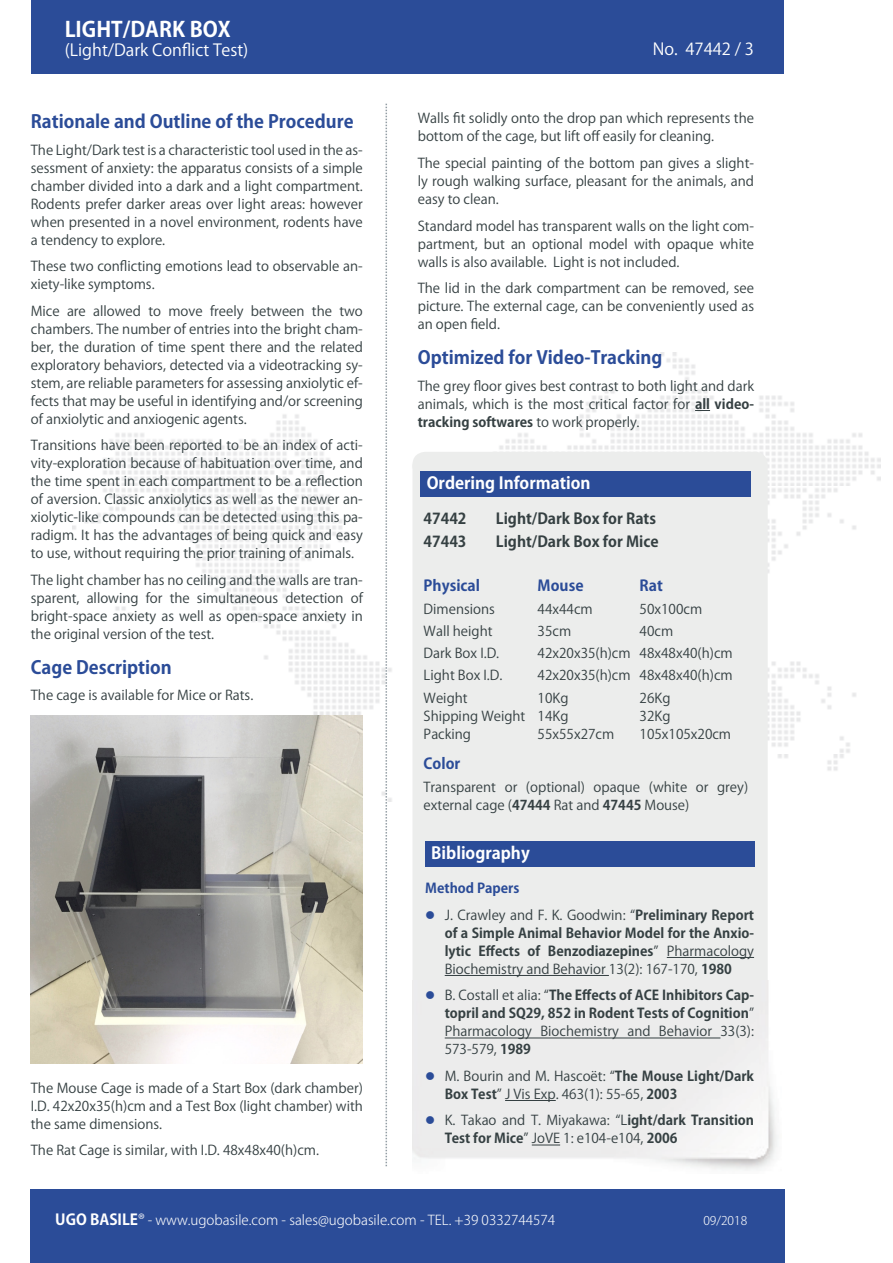
<style>
.page{position:relative;width:893px;height:1263px;background:#fff}
.page>*{position:absolute;margin:0;border:0;box-sizing:border-box;transform-origin:0 0}
.t1{font:700 21px "Koz Go Pro";color:#fff}
.titolo_paragrafetti{font:700 18px "Koz Go Pro";color:#2b4c98}
.t2{font:16.5px "Koz Go Pro";color:#fff}
.t3{font:700 16.5px "Koz Go Pro";color:#fff}
.t4{font:700 15px "Koz Go Pro";color:#354042}
.titolo_paragrafetti-2{font:700 15px "Koz Go Pro";color:#2b4c98}
.titolo_paragrafetti-3{font:13.5px/18px "Koz Go Pro";color:#354042;text-align:justify}
.t5{font:700 13.5px/18px "Koz Go Pro";color:#354042;text-align:justify}
.t6{font:300 13.5px "Koz Go Pro";color:#fff}
.t7{font:700 13.5px "Koz Go Pro";color:#2b4c98}
.t8{font:300 12px "Koz Go Pro";color:#fff}
.s1{font-weight:700}
.s2{color:#2b4c98}
.s3{font-weight:400}
.s4{font-weight:700;font-size:15px}
.s5{font-size:15px}
</style>
<div class="page">
<img style="left:72px;top:352px;width:808px;height:450px">
<div style="left:31px;top:0;width:753px;height:74px;background:#2b4c98"></div>
<div style="left:31px;top:1189px;width:754px;height:74px;background:#2b4c98"></div>
<svg style="left:386px;top:104px;width:1px;height:1062px"></svg>
<div style="left:412px;top:452px;width:356px;height:690px;background:#ecedec;border-radius:13px"></div>
<svg style="left:695px;top:410px;width:15px;height:1px"></svg>
<img style="left:412px;top:980px;width:365px;height:190px">
<hr style="left:667px;top:957px;width:87px;height:1px;background:#354042">
<hr style="left:445px;top:975px;width:164px;height:1px;background:#354042">
<hr style="left:445px;top:1038px;width:275px;height:1px;background:#354042">
<hr style="left:505px;top:1100px;width:51px;height:1px;background:#354042">
<svg style="left:532px;top:1145px;width:28px;height:1px"></svg>
<div style="left:421px;top:471px;width:330px;height:25px;background:#2b4c98"></div>
<div style="left:425px;top:841px;width:330px;height:26px;background:#2b4c98"></div>
<img style="left:31px;top:716px;width:332px;height:347px">
<p class="t1" style="left:65px;top:15px;width:168px">LIGHT/DARK BOX</p>
<p class="t2" style="left:65px;top:40px;width:185px">(Light/Dark Conflict Test)</p>
<p class="titolo_paragrafetti" style="left:31px;top:110px;width:324px">Rationale and Outline of the Procedure</p>
<p class="titolo_paragrafetti-3" style="left:31px;top:141px;width:334px">The Light/Dark test is a characteristic tool used in the as&shy;sessment of anxiety: the apparatus consists of a simple chamber divided into a dark and a light compartment.<br>Rodents prefer darker areas over light areas: however when presented in a novel environment, rodents have a tendency to explore.</p>
<p class="titolo_paragrafetti-3" style="left:31px;top:258px;width:334px">These two conflicting emotions lead to observable an&shy;xiety-like symptoms.</p>
<p class="titolo_paragrafetti-3" style="left:31px;top:302px;width:334px">Mice are allowed to move freely between the two chambers. The number of entries into the bright cham&shy;ber, the duration of time spent there and the related exploratory behaviors, detected via a videotracking sy&shy;stem, are reliable parameters for assessing anxiolytic ef&shy;fects that may be useful in identifying and/or screening of anxiolytic and anxiogenic agents.</p>
<p class="titolo_paragrafetti-3" style="left:31px;top:437px;width:334px">Transitions have been reported to be an index of acti&shy;vity-exploration because of habituation over time, and the time spent in each compartment to be a reflection of aversion. Classic anxiolytics as well as the newer an&shy;xiolytic-like compounds can be detected using this pa&shy;radigm. It has the advantages of being quick and easy to use, without requiring the prior training of animals.</p>
<p class="titolo_paragrafetti-3" style="left:31px;top:571px;width:334px">The light chamber has no ceiling and the walls are tran&shy;sparent, allowing for the simultaneous detection of bright-space anxiety as well as open-space anxiety in the original version of the test.</p>
<p class="titolo_paragrafetti" style="left:31px;top:655px;width:143px">Cage Description</p>
<p class="titolo_paragrafetti-3" style="left:31px;top:687px;width:224px">The cage is available for Mice or Rats.</p>
<p class="titolo_paragrafetti-3" style="left:31px;top:1079px;width:334px">The Mouse Cage is made of a Start Box (dark chamber)<br>I.D. 42x20x35(h)cm and a Test Box (light chamber) with the same dimensions.</p>
<p class="titolo_paragrafetti-3" style="left:31px;top:1141px;width:290px">The Rat Cage is similar, with I.D. 48x48x40(h)cm.</p>
<p class="t2" style="left:653px;top:38px;width:103px">No. 47442 / 3</p>
<p class="titolo_paragrafetti-3" style="left:418px;top:110px;width:338px">Walls fit solidly onto the drop pan which represents the bottom of the cage, but lift off easily for cleaning.</p>
<p class="titolo_paragrafetti-3" style="left:418px;top:154px;width:338px">The special painting of the bottom pan gives a slight&shy;ly rough walking surface, pleasant for the animals, and easy to clean.</p>
<p class="titolo_paragrafetti-3" style="left:418px;top:217px;width:338px">Standard model has transparent walls on the light com&shy;partment, but an optional model with opaque white walls is also available. Light is not included.</p>
<p class="titolo_paragrafetti-3" style="left:418px;top:279px;width:338px">The lid in the dark compartment can be removed, see picture. The external cage, can be conveniently used as an open field.</p>
<p class="titolo_paragrafetti" style="left:418px;top:346px;width:246px">Optimized for Video-Tracking</p>
<p class="titolo_paragrafetti-3" style="left:418px;top:377px;width:338px">The grey floor gives best contrast to both light and dark animals, which is the most critical factor for <span class="s1">all video&shy;tracking softwares</span> to work properly.</p>
<p class="t3" style="left:427px;top:472px;width:165px">Ordering Information</p>
<p class="t4" style="left:424px;top:509px;width:44px">47442</p>
<p class="t4" style="left:496px;top:509px;width:162px">Light/Dark Box for Rats</p>
<p class="t4" style="left:424px;top:532px;width:44px">47443</p>
<p class="t4" style="left:496px;top:532px;width:164px">Light/Dark Box for Mice</p>
<p class="titolo_paragrafetti-2" style="left:424px;top:576px;width:58px">Physical</p>
<p class="titolo_paragrafetti-2" style="left:538px;top:576px;width:47px">Mouse</p>
<p class="titolo_paragrafetti-2" style="left:640px;top:576px;width:25px">Rat</p>
<p class="titolo_paragrafetti-3" style="left:424px;top:600px;width:73px">Dimensions</p>
<p class="titolo_paragrafetti-3" style="left:538px;top:600px;width:57px">44x44cm</p>
<p class="titolo_paragrafetti-3" style="left:640px;top:600px;width:64px">50x100cm</p>
<p class="titolo_paragrafetti-3" style="left:424px;top:622px;width:70px">Wall height</p>
<p class="titolo_paragrafetti-3" style="left:538px;top:622px;width:35px">35cm</p>
<p class="titolo_paragrafetti-3" style="left:640px;top:622px;width:35px">40cm</p>
<p class="titolo_paragrafetti-3" style="left:424px;top:644px;width:77px">Dark Box I.D.</p>
<p class="titolo_paragrafetti-3" style="left:538px;top:644px;width:197px">42x20x35(h)cm 48x48x40(h)cm</p>
<p class="titolo_paragrafetti-3" style="left:424px;top:667px;width:80px">Light Box I.D.</p>
<p class="titolo_paragrafetti-3" style="left:538px;top:667px;width:197px">42x20x35(h)cm 48x48x40(h)cm</p>
<p class="titolo_paragrafetti-3" style="left:424px;top:689px;width:45px">Weight</p>
<p class="titolo_paragrafetti-3" style="left:538px;top:689px;width:32px">10Kg</p>
<p class="titolo_paragrafetti-3" style="left:640px;top:689px;width:32px">26Kg</p>
<p class="titolo_paragrafetti-3" style="left:424px;top:707px;width:146px">Shipping Weight 14Kg</p>
<p class="titolo_paragrafetti-3" style="left:640px;top:707px;width:32px">32Kg</p>
<p class="titolo_paragrafetti-3" style="left:424px;top:725px;width:49px">Packing</p>
<p class="titolo_paragrafetti-3" style="left:538px;top:725px;width:78px">55x55x27cm</p>
<p class="titolo_paragrafetti-3" style="left:640px;top:725px;width:93px">105x105x20cm</p>
<p class="titolo_paragrafetti-2" style="left:424px;top:754px;width:38px">Color</p>
<p class="titolo_paragrafetti-3" style="left:424px;top:778px;width:326px">Transparent or (optional) opaque (white or grey) external cage (<span class="s1">47444</span> Rat and <span class="s1">47445</span> Mouse)</p>
<p class="t3" style="left:431px;top:842px;width:100px">Bibliography</p>
<p class="t7" style="left:425px;top:879px;width:96px">Method Papers</p>
<p class="t5" style="left:445px;top:906px;width:311px;text-indent:-20px"><span class="s2">●</span> <span class="s3">J. Crawley and F. K. Goodwin: “</span>Preliminary Report of a Simple Animal Behavior Model for the Anxio&shy;lytic Effects of Benzodiazepines<span class="s3">” Pharmacology Biochemistry and Behavior 13(2): 167-170,</span> 1980</p>
<p class="t5" style="left:445px;top:987px;width:311px;text-indent:-20px"><span class="s2">●</span> <span class="s3">B. Costall et alia: “</span>The Effects of ACE Inhibitors Cap&shy;topril and SQ29, 852 in Rodent Tests of Cognition<span class="s3">” Pharmacology Biochemistry and Behavior 33(3):<br>573-579,</span> 1989</p>
<p class="titolo_paragrafetti-3" style="left:445px;top:1067px;width:311px;text-indent:-20px"><span class="s2">●</span> M. Bourin and M. Hascoët: “<span class="s1">The Mouse Light/Dark<br>Box Test</span>” J Vis Exp. 463(1): 55-65, <span class="s1">2003</span></p>
<p class="titolo_paragrafetti-3" style="left:445px;top:1111px;width:311px;text-indent:-20px"><span class="s2">●</span> K. Takao and T. Miyakawa: “L<span class="s1">ight/dark Transition<br>Test for Mice</span>” JoVE 1: e104-e104, <span class="s1">2006</span></p>
<p class="t6" style="left:55px;top:1211px;width:501px"><span class="s4">UGO BASILE</span><span class="s5">®</span> - www.ugobasile.com - sales@ugobasile.com - TEL. +39 0332744574</p>
<p class="t8" style="left:703px;top:1212px;width:45px">09/2018</p>
</div>
